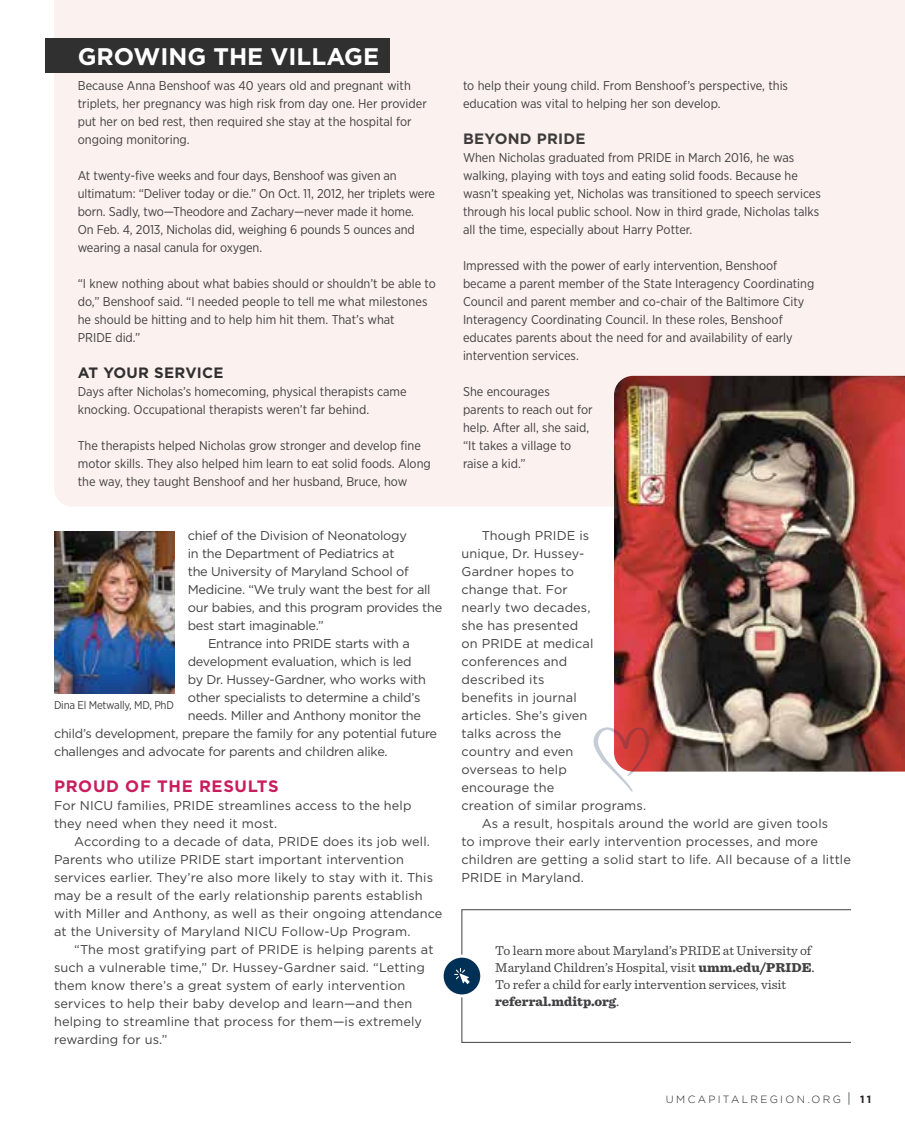
<style>
.page{position:relative;width:905px;height:1134px;background:#fff}
.page>*{position:absolute;margin:0;border:0;box-sizing:border-box;transform-origin:0 0}
.t1{font:700 24px "Gotham";color:#fff}
.t2{font:700 16.5px "Gotham";letter-spacing:.04em;color:#ca1d5d}
.t3{font:700 15px "Gotham";letter-spacing:.02em;color:#303030}
.t4{font:700 15px "Gotham";letter-spacing:.02em;color:#3e3d3c}
.t5{font:13.5px/17.2px "Sentinel";color:#414042}
.t6{font:12.75px/18px "Gotham Narrow";color:#414042}
.t7{font:12.75px/18px "Gotham";letter-spacing:.01em;color:#414042}
.t8{font:12.75px "Gotham";letter-spacing:-.02em;color:#414042}
.t9{font:11.25px "Gotham Narrow";letter-spacing:-.02em;color:#414042}
.t10{font:300 10.5px "Gotham";letter-spacing:.22em;color:#231f20}
.s1{font-weight:900}
.s2{font-weight:500}
.s3{font-size:13.5px}
.s4{font-weight:700}
</style>
<div class="page">
<div style="left:54px;top:0;width:850px;height:506px;background:#fbf1ee"></div>
<div style="left:45px;top:39px;width:345px;height:34px;background:#303030"></div>
<img style="left:614px;top:376px;width:290px;height:396px">
<img style="left:54px;top:532px;width:120px;height:161px">
<svg style="left:593px;top:727px;width:56px;height:65px"></svg>
<div style="left:461px;top:909px;width:390px;height:134px;border:1px solid #414042"></div>
<div style="left:442px;top:956px;width:39px;height:40px;background:#003055;border-radius:50%"></div>
<div style="left:440px;top:955px;width:43px;height:42px;border:3px solid #fff;border-radius:50%"></div>
<svg style="left:454px;top:968px;width:15px;height:16px"></svg>
<h1 class="t1" style="left:78px;top:42px;width:303px">GROWING THE VILLAGE</h1>
<p class="t6" style="left:78px;top:76px;width:350px">Because Anna Benshoof was 40 years old and pregnant with triplets, her pregnancy was high risk from day one. Her provider put her on bed rest, then required she stay at the hospital for ongoing monitoring.</p>
<p class="t6" style="left:78px;top:166px;width:358px">At twenty-five weeks and four days, Benshoof was given an ultimatum: “Deliver today or die.” On Oct. 11, 2012, her triplets were born. Sadly, two—Theodore and Zachary—never made it home.<br>On Feb. 4, 2013, Nicholas did, weighing 6 pounds 5 ounces and wearing a nasal canula for oxygen.</p>
<p class="t6" style="left:78px;top:274px;width:359px">“I knew nothing about what babies should or shouldn’t be able to do,” Benshoof said. “I needed people to tell me what milestones he should be hitting and to help him hit them. That’s what<br>PRIDE did.”</p>
<p class="t3" style="left:78px;top:364px;width:147px">AT YOUR SERVICE</p>
<p class="t6" style="left:78px;top:382px;width:330px">Days after Nicholas’s homecoming, physical therapists came knocking. Occupational therapists weren’t far behind.</p>
<p class="t6" style="left:78px;top:436px;width:354px">The therapists helped Nicholas grow stronger and develop fine motor skills. They also helped him learn to eat solid foods. Along the way, they taught Benshoof and her husband, Bruce, how</p>
<p class="t8" style="left:188px;top:528px;width:221px">chief of the Division of Neonatology</p>
<p class="t8" style="left:188px;top:546px;width:208px">in the Department of Pediatrics at</p>
<p class="t8" style="left:188px;top:564px;width:222px">the University of Maryland School of</p>
<p class="t8" style="left:188px;top:582px;width:244px">Medicine. “We truly want the best for all</p>
<p class="t8" style="left:188px;top:600px;width:256px">our babies, and this program provides the</p>
<p class="t8" style="left:188px;top:618px;width:137px">best start imaginable.”</p>
<p class="t8" style="left:208px;top:636px;width:203px">Entrance into PRIDE starts with a</p>
<p class="t8" style="left:188px;top:654px;width:225px">development evaluation, which is led</p>
<p class="t8" style="left:188px;top:672px;width:240px">by Dr. Hussey-Gardner, who works with</p>
<p class="t8" style="left:188px;top:690px;width:234px">other specialists to determine a child’s</p>
<p class="t8" style="left:188px;top:708px;width:235px">needs. Miller and Anthony monitor the</p>
<p class="t8" style="left:54px;top:726px;width:384px">child’s development, prepare the family for any potential future</p>
<p class="t8" style="left:54px;top:744px;width:335px">challenges and advocate for parents and children alike.</p>
<p class="t2" style="left:54px;top:776px;width:226px">PROUD OF THE RESULTS</p>
<p class="t7" style="left:54px;top:796px;width:359px">For NICU families, PRIDE streamlines access to the help they need when they need it most.</p>
<p class="t7" style="left:54px;top:832px;width:390px;text-indent:20px">According to a decade of data, PRIDE does its job well.<br>Parents who utilize PRIDE start important intervention services earlier. They’re also more likely to stay with it. This may be a result of the early relationship parents establish with Miller and Anthony, as well as their ongoing attendance at the University of Maryland NICU Follow-Up Program.</p>
<p class="t7" style="left:54px;top:940px;width:381px;text-indent:20px">“The most gratifying part of PRIDE is helping parents at such a vulnerable time,” Dr. Hussey-Gardner said. “Letting them know there’s a great system of early intervention services to help their baby develop and learn—and then helping to streamline that process for them—is extremely rewarding for us.”</p>
<p class="t9" style="left:54px;top:698px;width:121px">Dina El Metwally, MD, PhD</p>
<p class="t6" style="left:463px;top:76px;width:326px">to help their young child. From Benshoof’s perspective, this education was vital to helping her son develop.</p>
<p class="t4" style="left:463px;top:130px;width:124px">BEYOND PRIDE</p>
<p class="t6" style="left:463px;top:148px;width:359px">When Nicholas graduated from PRIDE in March 2016, he was walking, playing with toys and eating solid foods. Because he wasn’t speaking yet, Nicholas was transitioned to speech services through his local public school. Now in third grade, Nicholas talks all the time, especially about Harry Potter.</p>
<p class="t6" style="left:463px;top:256px;width:353px">Impressed with the power of early intervention, Benshoof became a parent member of the State Interagency Coordinating Council and parent member and co-chair of the Baltimore City Interagency Coordinating Council. In these roles, Benshoof educates parents about the need for and availability of early intervention services.</p>
<p class="t6" style="left:463px;top:382px;width:131px">She encourages parents to reach out for help. After all, she said, “It takes a village to raise a kid.”</p>
<p class="t7" style="left:481px;top:526px;width:109px">Though PRIDE is</p>
<p class="t7" style="left:461px;top:544px;width:124px">unique, Dr. Hussey-</p>
<p class="t7" style="left:461px;top:562px;width:114px">Gardner hopes to</p>
<p class="t7" style="left:461px;top:580px;width:108px">change that. For</p>
<p class="t7" style="left:461px;top:598px;width:130px">nearly two decades,</p>
<p class="t7" style="left:461px;top:616px;width:118px">she has presented</p>
<p class="t7" style="left:461px;top:634px;width:133px">on PRIDE at medical</p>
<p class="t7" style="left:461px;top:652px;width:107px">conferences and</p>
<p class="t7" style="left:461px;top:670px;width:84px">described its</p>
<p class="t7" style="left:461px;top:688px;width:117px">benefits in journal</p>
<p class="t7" style="left:461px;top:706px;width:127px">articles. She’s given</p>
<p class="t7" style="left:461px;top:724px;width:101px">talks across the</p>
<p class="t7" style="left:461px;top:742px;width:113px">country and even</p>
<p class="t7" style="left:461px;top:760px;width:107px">overseas to help</p>
<p class="t7" style="left:461px;top:778px;width:94px">encourage the</p>
<p class="t7" style="left:461px;top:796px;width:186px">creation of similar programs.</p>
<p class="t7" style="left:481px;top:815px;width:348px">As a result, hospitals around the world are given tools</p>
<p class="t7" style="left:461px;top:833px;width:358px">to improve their early intervention processes, and more</p>
<p class="t7" style="left:461px;top:851px;width:391px">children are getting a solid start to life. All because of a little</p>
<p class="t7" style="left:461px;top:869px;width:124px">PRIDE in Maryland.</p>
<p class="t5" style="left:495px;top:941px;width:321px">To learn more about Maryland’s PRIDE at University of Maryland Children’s Hospital, visit <span class="s1">umm.edu/PRIDE</span><span class="s2">.<br></span>To refer a child for early intervention services, visit <span class="s1">referral.mditp.org</span><span class="s2">.</span></p>
<p class="t10" style="left:666px;top:1093px;width:207px">UMCAPITALREGION.ORG <span class="s3">|</span> <span class="s4">11</span></p>
</div>
